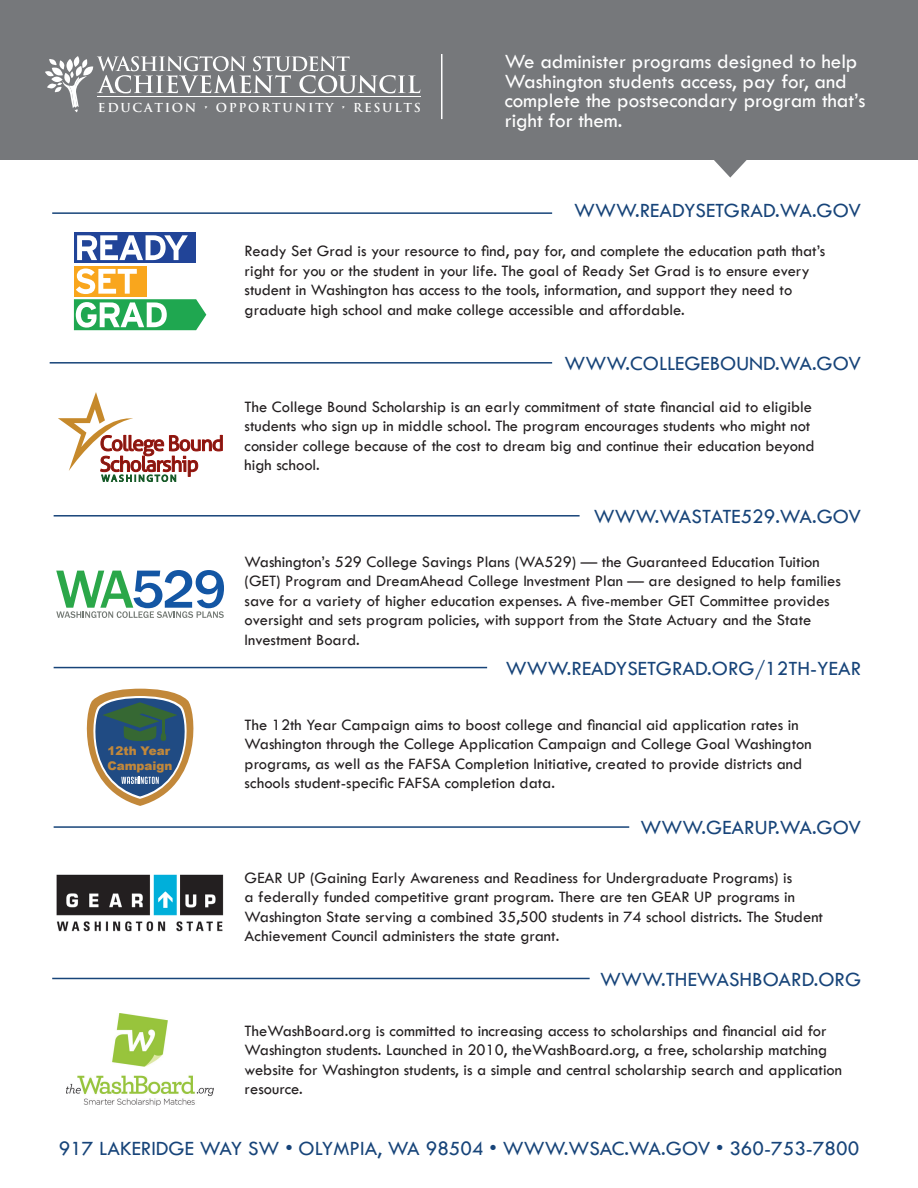
<style>
.page{position:relative;width:918px;height:1188px;background:#fff}
.page>*{position:absolute;margin:0;border:0;box-sizing:border-box;transform-origin:0 0}
.URLs{font:21px "Tw Cen";color:#174479}
.Body_Text{font:21px/19.5px "Tw Cen";color:#fff}
.Body_Text-2{font:16.5px/19.5px "Tw Cen";color:#231f20}
.t1{font:700 12px "Trajan Pro";color:#fff}
.t2{font:900 12px/14.4px "Arial";color:#c2883a}
</style>
<div class="page">
<div style="left:0;top:0;width:918px;height:160px;background:#76787b"></div>
<svg style="left:714px;top:160px;width:33px;height:18px"></svg>
<hr style="left:98px;top:97px;width:323px;height:1px;background:#fff">
<svg style="left:45px;top:56px;width:375px;height:57px"></svg>
<hr style="left:441px;top:54px;width:1px;height:65px;background:#fff">
<div style="left:74px;top:232px;width:122px;height:31px;background:#214498"></div>
<svg style="left:74px;top:266px;width:72px;height:3px"></svg>
<svg style="left:77px;top:235px;width:111px;height:25px"></svg>
<svg style="left:74px;top:269px;width:132px;height:61px"></svg>
<svg style="left:58px;top:392px;width:164px;height:90px"></svg>
<img style="left:66px;top:1014px;width:148px;height:91px">
<img style="left:56px;top:874px;width:168px;height:58px">
<hr style="left:52px;top:212px;width:500px;height:2px;background:#174479">
<hr style="left:52px;top:978px;width:538px;height:1px;background:#174479">
<hr style="left:54px;top:826px;width:575px;height:2px;background:#174479">
<hr style="left:54px;top:667px;width:433px;height:1px;background:#174479">
<hr style="left:54px;top:515px;width:526px;height:2px;background:#174479">
<hr style="left:50px;top:362px;width:502px;height:2px;background:#174479">
<svg style="left:86px;top:689px;width:108px;height:117px"></svg>
<svg style="left:56px;top:570px;width:168px;height:48px"></svg>
<p class="t1" style="left:98px;top:100px;width:325px">E D U C A T I O N • O P P O R T U N I T Y • R E S U L T S</p>
<p class="Body_Text" style="left:505px;top:52px;width:362px">We administer programs designed to help Washington students access, pay for, and complete the postsecondary program that’s right for them.</p>
<p class="URLs" style="left:574px;top:198px;width:289px">WWW.READYSETGRAD.WA.GOV</p>
<p class="Body_Text-2" style="left:245px;top:241px;width:582px">Ready Set Grad is your resource to find, pay for, and complete the education path that’s right for you or the student in your life. The goal of Ready Set Grad is to ensure every student in Washington has access to the tools, information, and support they need to graduate high school and make college accessible and affordable.</p>
<p class="URLs" style="left:564px;top:351px;width:298px">WWW.COLLEGEBOUND.WA.GOV</p>
<p class="Body_Text-2" style="left:245px;top:397px;width:571px">The College Bound Scholarship is an early commitment of state financial aid to eligible students who sign up in middle school. The program encourages students who might not consider college because of the cost to dream big and continue their education beyond high school.</p>
<p class="URLs" style="left:594px;top:504px;width:269px">WWW.WASTATE529.WA.GOV</p>
<p class="Body_Text-2" style="left:245px;top:552px;width:598px">Washington’s 529 College Savings Plans (WA529) — the Guaranteed Education Tuition (GET) Program and DreamAhead College Investment Plan — are designed to help families save for a variety of higher education expenses. A five-member GET Committee provides oversight and sets program policies, with support from the State Actuary and the State Investment Board.</p>
<p class="t2" style="left:107px;top:743px;width:67px">12th Year<br>Campaign</p>
<p class="URLs" style="left:506px;top:655px;width:357px">WWW.READYSETGRAD.ORG/12TH-YEAR</p>
<p class="Body_Text-2" style="left:245px;top:715px;width:568px">The 12th Year Campaign aims to boost college and financial aid application rates in Washington through the College Application Campaign and College Goal Washington programs, as well as the FAFSA Completion Initiative, created to provide districts and schools student-specific FAFSA completion data.</p>
<p class="URLs" style="left:640px;top:815px;width:222px">WWW.GEARUP.WA.GOV</p>
<p class="Body_Text-2" style="left:245px;top:868px;width:580px">GEAR UP (Gaining Early Awareness and Readiness for Undergraduate Programs) is<br>a federally funded competitive grant program. There are ten GEAR UP programs in Washington State serving a combined 35,500 students in 74 school districts. The Student Achievement Council administers the state grant.</p>
<p class="URLs" style="left:600px;top:966px;width:263px">WWW.THEWASHBOARD.ORG</p>
<p class="Body_Text-2" style="left:245px;top:1021px;width:599px">TheWashBoard.org is committed to increasing access to scholarships and financial aid for Washington students. Launched in 2010, theWashBoard.org, a free, scholarship matching website for Washington students, is a simple and central scholarship search and application resource.</p>
<p class="URLs" style="left:59px;top:1135px;width:802px">917 LAKERIDGE WAY SW • OLYMPIA, WA 98504 • WWW.WSAC.WA.GOV • 360-753-7800</p>
</div>
